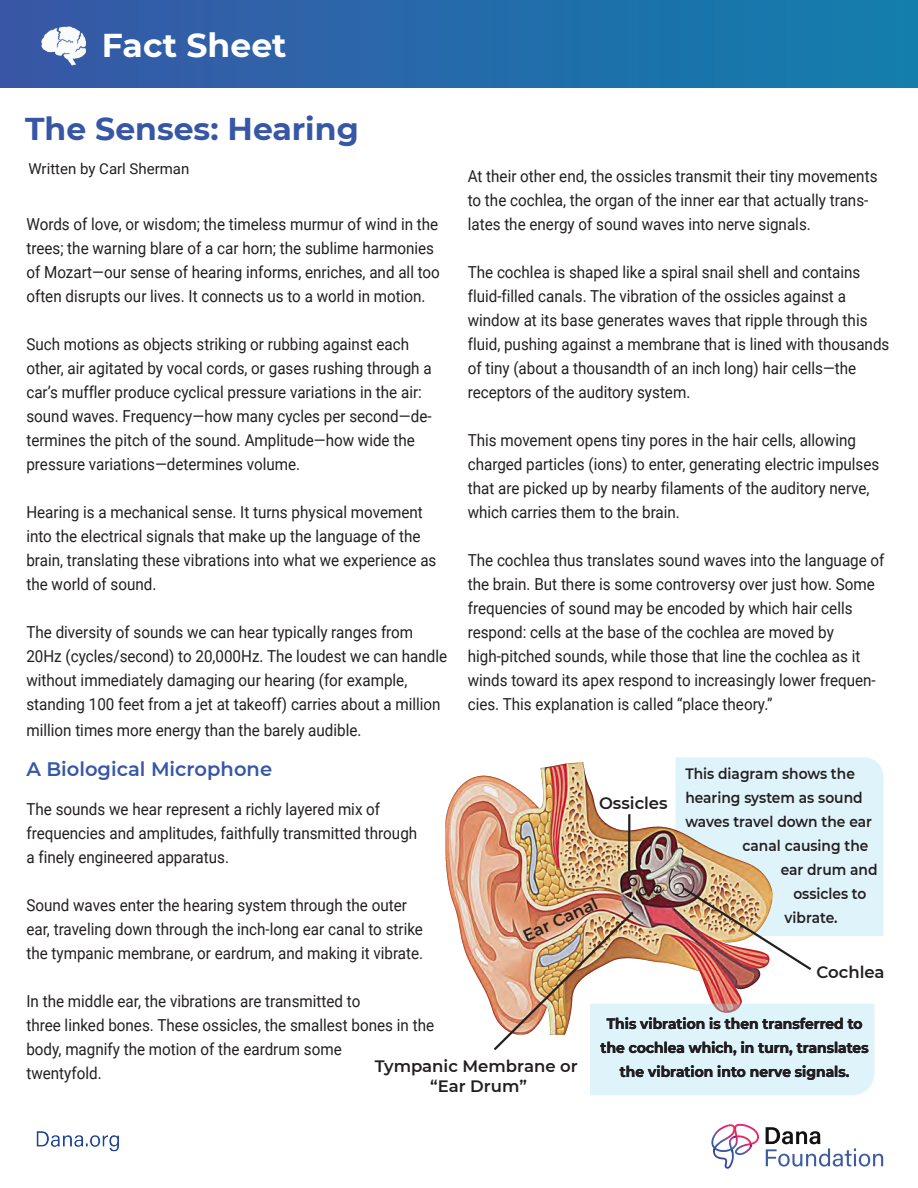
<style>
.page{position:relative;width:918px;height:1188px;background:#fff}
.page>*{position:absolute;margin:0;border:0;box-sizing:border-box;transform-origin:0 0}
.t1{font:700 33px "Montserrat";color:#fff}
.t2{font:700 31.5px "Montserrat";color:#3757a5}
.t3{font:600 19.5px "Montserrat";color:#3757a5}
.t4{font:16.5px/24px "Roboto";color:#231f20;scale:.92 1}
.t5{font:600 16.5px/19.8px "Montserrat";color:#231f20;text-align:center}
.t6{font:600 15px "Montserrat";color:#231f20;scale:.92 1}
.t7{font:700 15px/24px "Montserrat";color:#231f20;text-align:center;scale:.92 1}
.t8{font:15px "Roboto";color:#231f20}
</style>
<div class="page">
<div style="left:0;top:0;width:918px;height:87px;background:linear-gradient(to right,#3956a6,#117ead)"></div>
<img style="left:40px;top:24px;width:46px;height:42px">
<img style="left:446px;top:775px;width:45px;height:231px">
<img style="left:491px;top:757px;width:392px;height:338px">
<img style="left:36px;top:1131px;width:83px;height:21px">
<svg style="left:766px;top:1127px;width:118px;height:40px"></svg>
<svg style="left:711px;top:1123px;width:48px;height:46px"></svg>
<h1 class="t1" style="left:102px;top:22px;width:186px">Fact Sheet</h1>
<h2 class="t2" style="left:25px;top:106px;width:335px">The Senses: Hearing</h2>
<p class="t8" style="left:28px;top:158px;width:162px">Written by Carl Sherman</p>
<p class="t4" style="left:26px;top:212px;width:451px">Words of love, or wisdom; the timeless murmur of wind in the trees; the warning blare of a car horn; the sublime harmonies of Mozart—our sense of hearing informs, enriches, and all too often disrupts our lives. It connects us to a world in motion.</p>
<p class="t4" style="left:26px;top:332px;width:442px">Such motions as objects striking or rubbing against each other, air agitated by vocal cords, or gases rushing through a car’s muffler produce cyclical pressure variations in the air: sound waves. Frequency—how many cycles per second—de&shy;termines the pitch of the sound. Amplitude—how wide the pressure variations—determines volume.</p>
<p class="t4" style="left:26px;top:500px;width:447px">Hearing is a mechanical sense. It turns physical movement into the electrical signals that make up the language of the brain, translating these vibrations into what we experience as the world of sound.</p>
<p class="t4" style="left:26px;top:620px;width:459px">The diversity of sounds we can hear typically ranges from 20Hz (cycles/second) to 20,000Hz. The loudest we can handle without immediately damaging our hearing (for example, standing 100 feet from a jet at takeoff) carries about a million</p>
<p class="t4" style="left:26px;top:717px;width:366px">million times more energy than the barely audible.</p>
<p class="t4" style="left:468px;top:164px;width:447px">At their other end, the ossicles transmit their tiny movements to the cochlea, the organ of the inner ear that actually trans&shy;lates the energy of sound waves into nerve signals.</p>
<p class="t4" style="left:468px;top:260px;width:460px">The cochlea is shaped like a spiral snail shell and contains fluid-filled canals. The vibration of the ossicles against a window at its base generates waves that ripple through this fluid, pushing against a membrane that is lined with thousands of tiny (about a thousandth of an inch long) hair cells—the receptors of the auditory system.</p>
<p class="t4" style="left:468px;top:428px;width:449px">This movement opens tiny pores in the hair cells, allowing charged particles (ions) to enter, generating electric impulses that are picked up by nearby filaments of the auditory nerve, which carries them to the brain.</p>
<p class="t4" style="left:468px;top:548px;width:455px">The cochlea thus translates sound waves into the language of the brain. But there is some controversy over just how. Some frequencies of sound may be encoded by which hair cells respond: cells at the base of the cochlea are moved by high-pitched sounds, while those that line the cochlea as it winds toward its apex respond to increasingly lower frequen&shy;cies. This explanation is called “place theory.”</p>
<p class="t3" style="left:26px;top:755px;width:247px">A Biological Microphone</p>
<p class="t4" style="left:26px;top:797px;width:426px">The sounds we hear represent a richly layered mix of frequencies and amplitudes, faithfully transmitted through a finely engineered apparatus.</p>
<p class="t4" style="left:26px;top:893px;width:433px">Sound waves enter the hearing system through the outer ear, traveling down through the inch-long ear canal to strike the tympanic membrane, or eardrum, and making it vibrate.</p>
<p class="t4" style="left:26px;top:989px;width:445px">In the middle ear, the vibrations are transmitted to<br>three linked bones. These ossicles, the smallest bones in the body, magnify the motion of the eardrum some<br>twentyfold.</p>
<p class="t6" style="left:685px;top:763px;width:186px">This diagram shows the</p>
<p class="t6" style="left:685px;top:787px;width:194px">hearing system as sound</p>
<p class="t6" style="left:685px;top:811px;width:204px">waves travel down the ear</p>
<p class="t6" style="left:743px;top:835px;width:138px">canal causing the</p>
<p class="t6" style="left:781px;top:859px;width:107px">ear drum and</p>
<p class="t6" style="left:793px;top:883px;width:81px">ossicles to</p>
<p class="t6" style="left:785px;top:907px;width:59px">vibrate.</p>
<p class="t5" style="left:599px;top:792px;width:70px">Ossicles</p>
<p class="t5" style="left:519px;top:927px;width:82px;rotate:-25deg">Ear Canal</p>
<p class="t5" style="left:817px;top:961px;width:69px">Cochlea</p>
<p class="t7" style="left:601px;top:1011px;width:293px">This vibration is then transferred to the cochlea which, in turn, translates the vibration into nerve signals.</p>
<p class="t5" style="left:375px;top:1056px;width:205px">Tympanic Membrane or “Ear Drum”</p>
</div>
